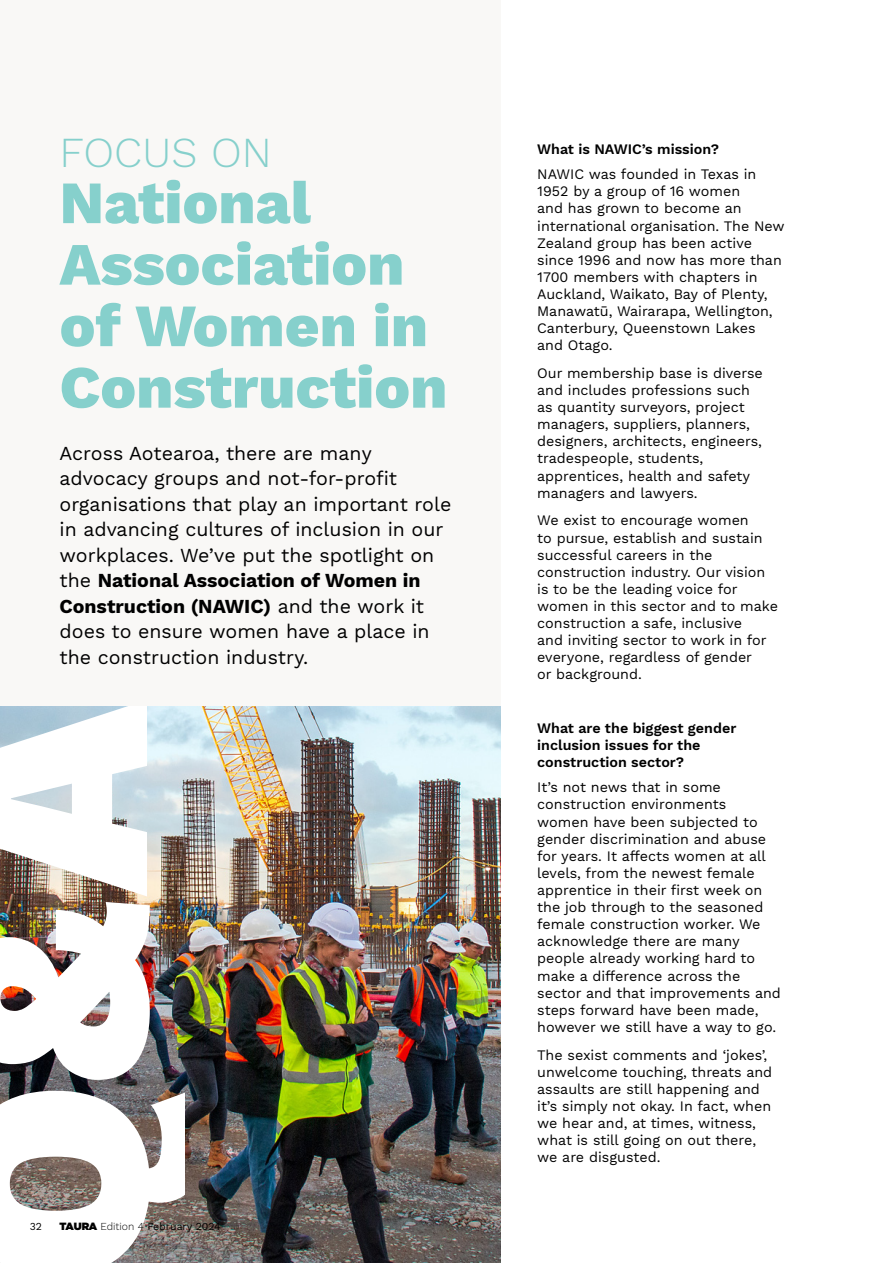
<style>
.page{position:relative;width:893px;height:1263px;background:#fff}
.page>*{position:absolute;margin:0;border:0;box-sizing:border-box;transform-origin:0 0}
.t1{font:800 60px/61.5px "Work Sans";color:#86d0cc}
.t2{font:300 42px "Work Sans";color:#86d0cc}
.t3{font:19.5px/25.5px "Work Sans";color:#000}
.t4{font:14.25px/17.1px "Work Sans";color:#000}
.t5{font:600 14.25px/17.1px "Work Sans";color:#000}
.t6{font:10.5px "Work Sans";color:#000}
.s1{font-weight:700}
.s2{font-family:"Gotham";font-weight:900}
.s3{font-weight:300}
</style>
<div class="page">
<div style="left:0;top:0;width:501px;height:1263px;background:#f9f8f6"></div>
<img style="left:185px;top:706px;width:316px;height:557px">
<img style="left:0;top:706px;width:185px;height:557px">
<h2 class="t2" style="left:60px;top:128px;width:214px">FOCUS ON</h2>
<h1 class="t1" style="left:60px;top:175px;width:389px">National<br>Association of Women in<br>Construction</h1>
<p class="t3" style="left:60px;top:441px;width:393px">Across Aotearoa, there are many advocacy groups and not-for-profit organisations that play an important role in advancing cultures of inclusion in our workplaces. We’ve put the spotlight on the <span class="s1">National Association of Women in Construction (NAWIC)</span> and the work it does to ensure women have a place in the construction industry.</p>
<p class="t6" style="left:30px;top:1220px;width:14px">32</p>
<p class="t6" style="left:60px;top:1220px;width:163px"><span class="s2">TAURA</span> <span class="s3">Edition 4</span> February 2024</p>
<p class="t5" style="left:537px;top:141px;width:183px">What is NAWIC’s mission?</p>
<p class="t4" style="left:537px;top:166px;width:249px">NAWIC was founded in Texas in<br>1952 by a group of 16 women<br>and has grown to become an international organisation. The New<br>Zealand group has been active since 1996 and now has more than<br>1700 members with chapters in<br>Auckland, Waikato, Bay of Plenty,<br>Manawatū, Wairarapa, Wellington,<br>Canterbury, Queenstown Lakes and Otago.</p>
<p class="t4" style="left:537px;top:365px;width:227px">Our membership base is diverse and includes professions such as quantity surveyors, project managers, suppliers, planners, designers, architects, engineers, tradespeople, students, apprentices, health and safety managers and lawyers.</p>
<p class="t4" style="left:537px;top:513px;width:242px">We exist to encourage women<br>to pursue, establish and sustain successful careers in the construction industry. Our vision is to be the leading voice for women in this sector and to make construction a safe, inclusive<br>and inviting sector to work in for everyone, regardless of gender<br>or background.</p>
<p class="t5" style="left:537px;top:720px;width:201px">What are the biggest gender inclusion issues for the construction sector?</p>
<p class="t4" style="left:537px;top:780px;width:245px">It’s not news that in some construction environments women have been subjected to gender discrimination and abuse for years. It affects women at all levels, from the newest female apprentice in their first week on the job through to the seasoned female construction worker. We acknowledge there are many people already working hard to make a difference across the sector and that improvements and steps forward have been made, however we still have a way to go.</p>
<p class="t4" style="left:537px;top:1047px;width:237px">The sexist comments and ‘jokes’, unwelcome touching, threats and assaults are still happening and it’s simply not okay. In fact, when we hear and, at times, witness, what is still going on out there, we are disgusted.</p>
</div>
